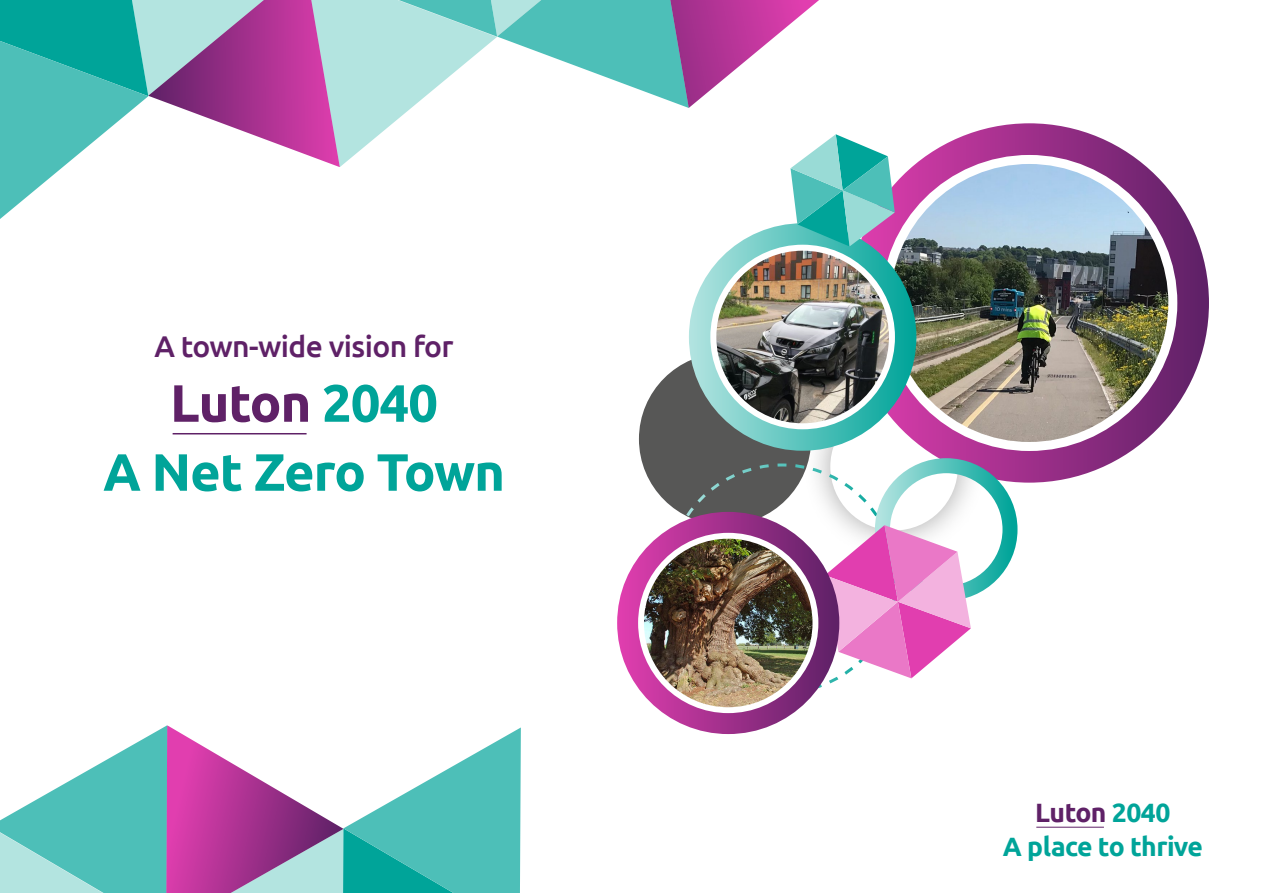
<style>
.page{position:relative;width:1263px;height:893px;background:#fff}
.page>*{position:absolute;margin:0;border:0;box-sizing:border-box;transform-origin:0 0}
.t1{font:700 52.5px "Ubuntu";letter-spacing:-.025em;color:#00a499}
.t2{font:700 52.5px "Ubuntu";letter-spacing:-.02em;color:#5f2167}
.t3{font:500 30px "Ubuntu";letter-spacing:-.02em;color:#5f2167}
.t4{font:700 26.55px "Ubuntu";letter-spacing:-.02em;color:#00a499}
.t5{font:700 26.55px "Ubuntu";letter-spacing:-.02em;color:#5f2167}
.s1{color:#00a499}
</style>
<div class="page">
<hr style="left:1036px;top:827px;width:68px;height:1px;background:#5f2167">
<svg style="left:0;top:725px;width:521px;height:168px"></svg>
<hr style="left:173px;top:433px;width:134px;height:1px;background:#5f2167">
<div style="left:802px;top:375px;width:183px;height:183px;background:#000;opacity:.35"></div>
<div style="left:830px;top:403px;width:128px;height:127px;background:#fff;border-radius:50%"></div>
<svg style="left:850px;top:123px;width:359px;height:360px;background:#9a3f8d"></svg>
<div style="left:639px;top:353px;width:172px;height:172px;background:#575756;border-radius:50%"></div>
<svg style="left:665px;top:463px;width:123px;height:68px"></svg>
<img style="left:886px;top:159px;width:287px;height:287px;border-radius:144px">
<div style="left:881px;top:155px;width:296px;height:296px;border:9px solid #fff;border-radius:50%"></div>
<svg style="left:689px;top:223px;width:227px;height:228px;background:#58c2bb"></svg>
<img style="left:713px;top:248px;width:178px;height:178px">
<div style="left:710px;top:245px;width:185px;height:184px;border:6px solid #fff;border-radius:50%"></div>
<div style="left:875px;top:458px;width:142px;height:143px;border:15px solid #fff;border-radius:50%"></div>
<svg style="left:788px;top:462px;width:183px;height:233px"></svg>
<svg style="left:0;top:0;width:895px;height:246px"></svg>
<svg style="left:617px;top:512px;width:222px;height:222px;background:#a63e93"></svg>
<img style="left:641px;top:536px;width:174px;height:174px;border-radius:87px">
<div style="left:638px;top:533px;width:180px;height:180px;border:6px solid #fff;border-radius:50%"></div>
<p class="t3" style="left:154px;top:327px;width:301px">A town-wide vision for</p>
<p class="t2" style="left:170px;top:371px;width:269px">Luton <span class="s1">2040</span></p>
<p class="t1" style="left:103px;top:440px;width:403px">A Net Zero Town</p>
<p class="t5" style="left:1035px;top:796px;width:137px">Luton <span class="s1">2040</span></p>
<p class="t4" style="left:1003px;top:831px;width:201px">A place to thrive</p>
</div>
